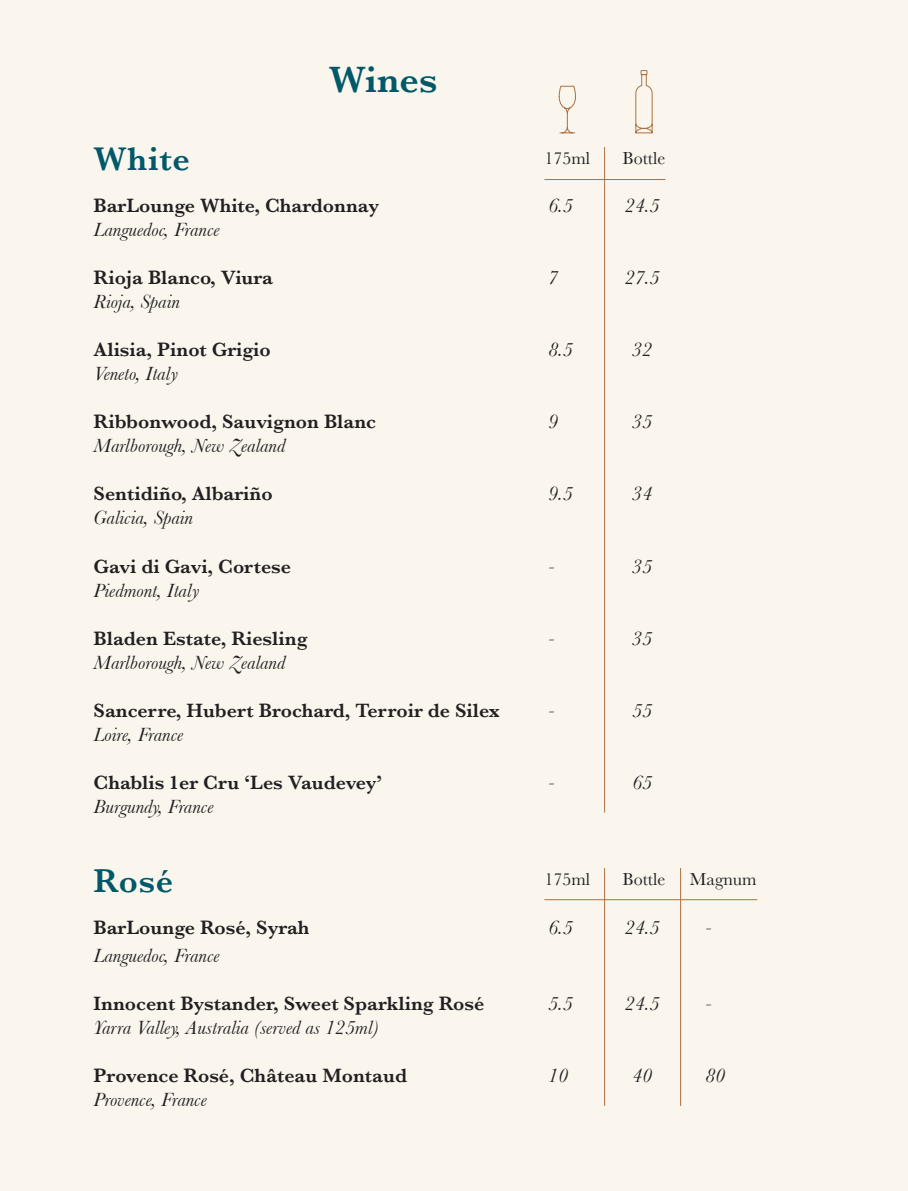
<style>
.page{position:relative;width:908px;height:1191px;background:#fff}
.page>*{position:absolute;margin:0;border:0;box-sizing:border-box;transform-origin:0 0}
.t1{font:600 38px "Baskerville";color:#005869}
.t2{font:600 34px "Baskerville";letter-spacing:.02em;color:#005869}
.Paragraph_Style_4{font:600 20px "Baskerville";color:#231f20}
.Paragraph_Style_4-2{font:italic 20px "Baskerville";color:#231f20}
.t3{font:18px "Baskerville";color:#231f20}
</style>
<div class="page">
<div style="left:0;top:0;width:907px;height:1191px;background:#faf6ee"></div>
<svg style="left:558px;top:85px;width:18px;height:49px"></svg>
<svg style="left:635px;top:70px;width:17px;height:64px"></svg>
<hr style="left:604px;top:147px;width:1px;height:665px;background:#ab7141">
<hr style="left:604px;top:868px;width:1px;height:238px;background:#ab7141">
<hr style="left:680px;top:868px;width:1px;height:238px;background:#ab7141">
<hr style="left:544px;top:179px;width:121px;height:1px;background:#ab7141">
<hr style="left:544px;top:899px;width:212px;height:1px;background:#ab7141">
<p class="t1" style="left:329px;top:53px;width:110px">Wines</p>
<p class="t2" style="left:94px;top:135px;width:98px">White</p>
<p class="t3" style="left:544px;top:146px;width:47px">175ml</p>
<p class="t3" style="left:622px;top:146px;width:44px">Bottle</p>
<p class="Paragraph_Style_4" style="left:94px;top:192px;width:287px">BarLounge White, Chardonnay</p>
<p class="Paragraph_Style_4-2" style="left:548px;top:194px;width:26px">6.5</p>
<p class="Paragraph_Style_4-2" style="left:624px;top:194px;width:36px">24.5</p>
<p class="Paragraph_Style_4-2" style="left:94px;top:218px;width:127px">Languedoc, France</p>
<p class="Paragraph_Style_4" style="left:94px;top:264px;width:181px">Rioja Blanco, Viura</p>
<p class="Paragraph_Style_4-2" style="left:548px;top:266px;width:11px">7</p>
<p class="Paragraph_Style_4-2" style="left:624px;top:266px;width:36px">27.5</p>
<p class="Paragraph_Style_4-2" style="left:94px;top:290px;width:88px">Rioja, Spain</p>
<p class="Paragraph_Style_4" style="left:94px;top:336px;width:178px">Alisia, Pinot Grigio</p>
<p class="Paragraph_Style_4-2" style="left:548px;top:338px;width:26px">8.5</p>
<p class="Paragraph_Style_4-2" style="left:632px;top:338px;width:21px">32</p>
<p class="Paragraph_Style_4-2" style="left:94px;top:362px;width:86px">Veneto, Italy</p>
<p class="Paragraph_Style_4" style="left:94px;top:408px;width:284px">Ribbonwood, Sauvignon Blanc</p>
<p class="Paragraph_Style_4-2" style="left:548px;top:410px;width:11px">9</p>
<p class="Paragraph_Style_4-2" style="left:632px;top:410px;width:21px">35</p>
<p class="Paragraph_Style_4-2" style="left:94px;top:434px;width:193px">Marlborough, New Zealand</p>
<p class="Paragraph_Style_4" style="left:94px;top:480px;width:180px">Sentidiño, Albariño</p>
<p class="Paragraph_Style_4-2" style="left:548px;top:482px;width:26px">9.5</p>
<p class="Paragraph_Style_4-2" style="left:632px;top:482px;width:21px">34</p>
<p class="Paragraph_Style_4-2" style="left:94px;top:506px;width:101px">Galicia, Spain</p>
<p class="Paragraph_Style_4" style="left:94px;top:552px;width:199px">Gavi di Gavi, Cortese</p>
<p class="Paragraph_Style_4-2" style="left:548px;top:554px;width:8px">-</p>
<p class="Paragraph_Style_4-2" style="left:632px;top:554px;width:21px">35</p>
<p class="Paragraph_Style_4-2" style="left:94px;top:578px;width:107px">Piedmont, Italy</p>
<p class="Paragraph_Style_4" style="left:94px;top:624px;width:215px">Bladen Estate, Riesling</p>
<p class="Paragraph_Style_4-2" style="left:548px;top:626px;width:8px">-</p>
<p class="Paragraph_Style_4-2" style="left:632px;top:626px;width:21px">35</p>
<p class="Paragraph_Style_4-2" style="left:94px;top:650px;width:193px">Marlborough, New Zealand</p>
<p class="Paragraph_Style_4" style="left:94px;top:696px;width:407px">Sancerre, Hubert Brochard, Terroir de Silex</p>
<p class="Paragraph_Style_4-2" style="left:548px;top:698px;width:8px">-</p>
<p class="Paragraph_Style_4-2" style="left:632px;top:698px;width:21px">55</p>
<p class="Paragraph_Style_4-2" style="left:94px;top:722px;width:91px">Loire, France</p>
<p class="Paragraph_Style_4" style="left:94px;top:768px;width:290px">Chablis 1er Cru ‘Les Vaudevey’</p>
<p class="Paragraph_Style_4-2" style="left:548px;top:770px;width:8px">-</p>
<p class="Paragraph_Style_4-2" style="left:632px;top:770px;width:21px">65</p>
<p class="Paragraph_Style_4-2" style="left:94px;top:794px;width:121px">Burgundy, France</p>
<p class="t2" style="left:94px;top:857px;width:81px">Rosé</p>
<p class="t3" style="left:544px;top:868px;width:47px">175ml</p>
<p class="t3" style="left:622px;top:868px;width:44px">Bottle</p>
<p class="t3" style="left:689px;top:868px;width:68px">Magnum</p>
<p class="Paragraph_Style_4" style="left:94px;top:913px;width:217px">BarLounge Rosé, Syrah</p>
<p class="Paragraph_Style_4-2" style="left:548px;top:915px;width:26px">6.5</p>
<p class="Paragraph_Style_4-2" style="left:624px;top:915px;width:36px">24.5</p>
<p class="Paragraph_Style_4-2" style="left:705px;top:915px;width:8px">-</p>
<p class="Paragraph_Style_4-2" style="left:94px;top:943px;width:127px">Languedoc, France</p>
<p class="Paragraph_Style_4" style="left:94px;top:989px;width:392px">Innocent Bystander, Sweet Sparkling Rosé</p>
<p class="Paragraph_Style_4-2" style="left:548px;top:991px;width:26px">5.5</p>
<p class="Paragraph_Style_4-2" style="left:624px;top:991px;width:36px">24.5</p>
<p class="Paragraph_Style_4-2" style="left:705px;top:991px;width:8px">-</p>
<p class="Paragraph_Style_4-2" style="left:94px;top:1015px;width:286px">Yarra Valley, Australia (served as 125ml)</p>
<p class="Paragraph_Style_4" style="left:94px;top:1061px;width:315px">Provence Rosé, Château Montaud</p>
<p class="Paragraph_Style_4-2" style="left:548px;top:1063px;width:21px">10</p>
<p class="Paragraph_Style_4-2" style="left:632px;top:1063px;width:21px">40</p>
<p class="Paragraph_Style_4-2" style="left:705px;top:1063px;width:21px">80</p>
<p class="Paragraph_Style_4-2" style="left:94px;top:1087px;width:115px">Provence, France</p>
</div>
